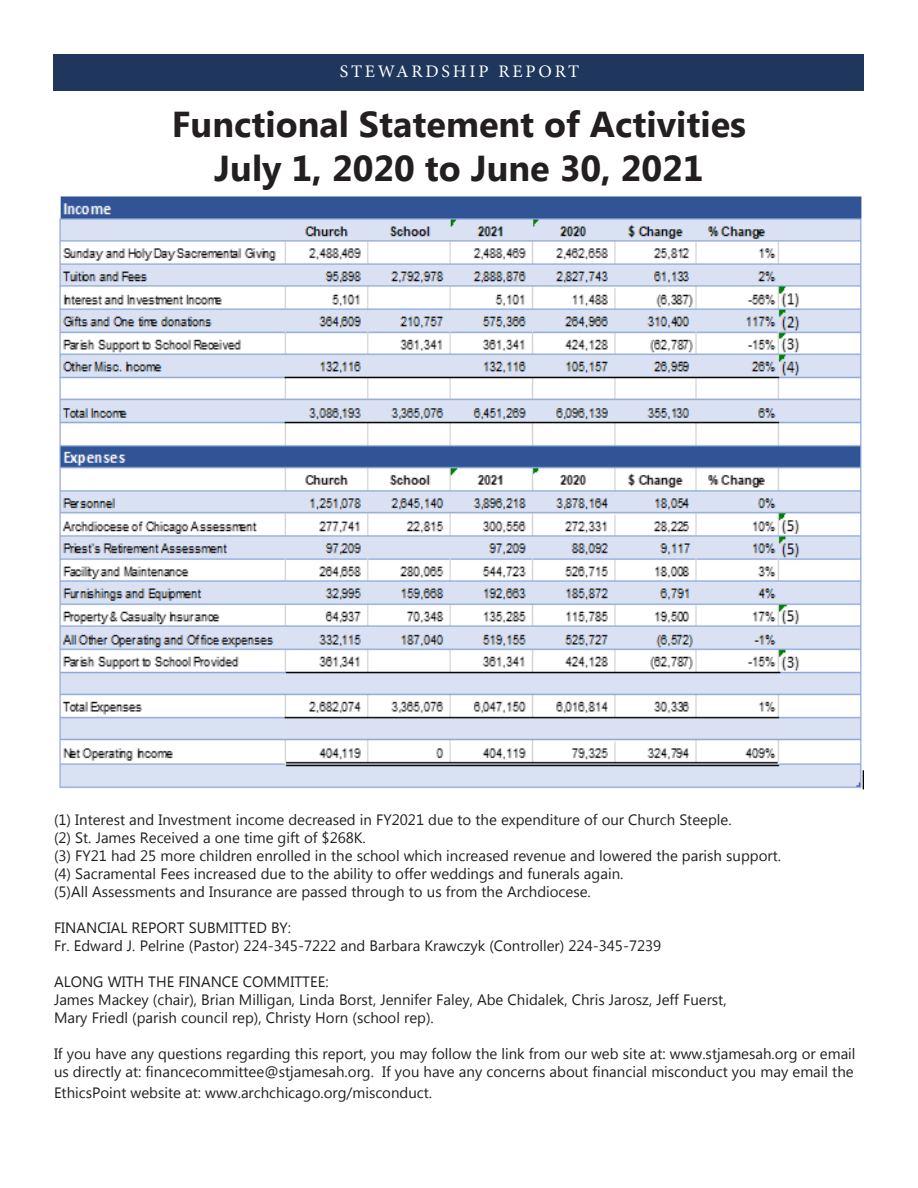
<style>
.page{position:relative;width:918px;height:1188px;background:#fff}
.page>*{position:absolute;margin:0;border:0;box-sizing:border-box;transform-origin:0 0}
.t1{font:700 36px/43.2px "Microsoft New Tai Lue";color:#231f20;text-align:center}
.t2{font:17.7px "Minion Pro";letter-spacing:.16em;color:#fff}
.t3{font:15px/18px "Microsoft New Tai Lue";color:#231f20}
</style>
<div class="page">
<div style="left:53px;top:54px;width:811px;height:37px;background:#1f365d"></div>
<img style="left:59px;top:196px;width:805px;height:594px">
<p class="t2" style="left:340px;top:59px;width:241px">STEWARDSHIP REPORT</p>
<h1 class="t1" style="left:172px;top:106px;width:576px">Functional Statement of Activities<br>July 1, 2020 to June 30, 2021</h1>
<p class="t3" style="left:54px;top:812px;width:729px">(1) Interest and Investment income decreased in FY2021 due to the expenditure of our Church Steeple.<br>(2) St. James Received a one time gift of $268K.<br>(3) FY21 had 25 more children enrolled in the school which increased revenue and lowered the parish support. (4) Sacramental Fees increased due to the ability to offer weddings and funerals again.<br>(5)All Assessments and Insurance are passed through to us from the Archdiocese.</p>
<p class="t3" style="left:54px;top:920px;width:609px">FINANCIAL REPORT SUBMITTED BY:<br>Fr. Edward J. Pelrine (Pastor) 224-345-7222 and Barbara Krawczyk (Controller) 224-345-7239</p>
<p class="t3" style="left:54px;top:974px;width:674px">ALONG WITH THE FINANCE COMMITTEE:<br>James Mackey (chair), Brian Milligan, Linda Borst, Jennifer Faley, Abe Chidalek, Chris Jarosz, Jeff Fuerst,<br>Mary Friedl (parish council rep), Christy Horn (school rep).</p>
<p class="t3" style="left:54px;top:1046px;width:803px">If you have any questions regarding this report, you may follow the link from our web site at: www.stjamesah.org or email us directly at: financecommittee@stjamesah.org. If you have any concerns about financial misconduct you may email the</p>
<p class="t3" style="left:54px;top:1085px;width:380px">EthicsPoint website at: www.archchicago.org/misconduct.</p>
</div>
